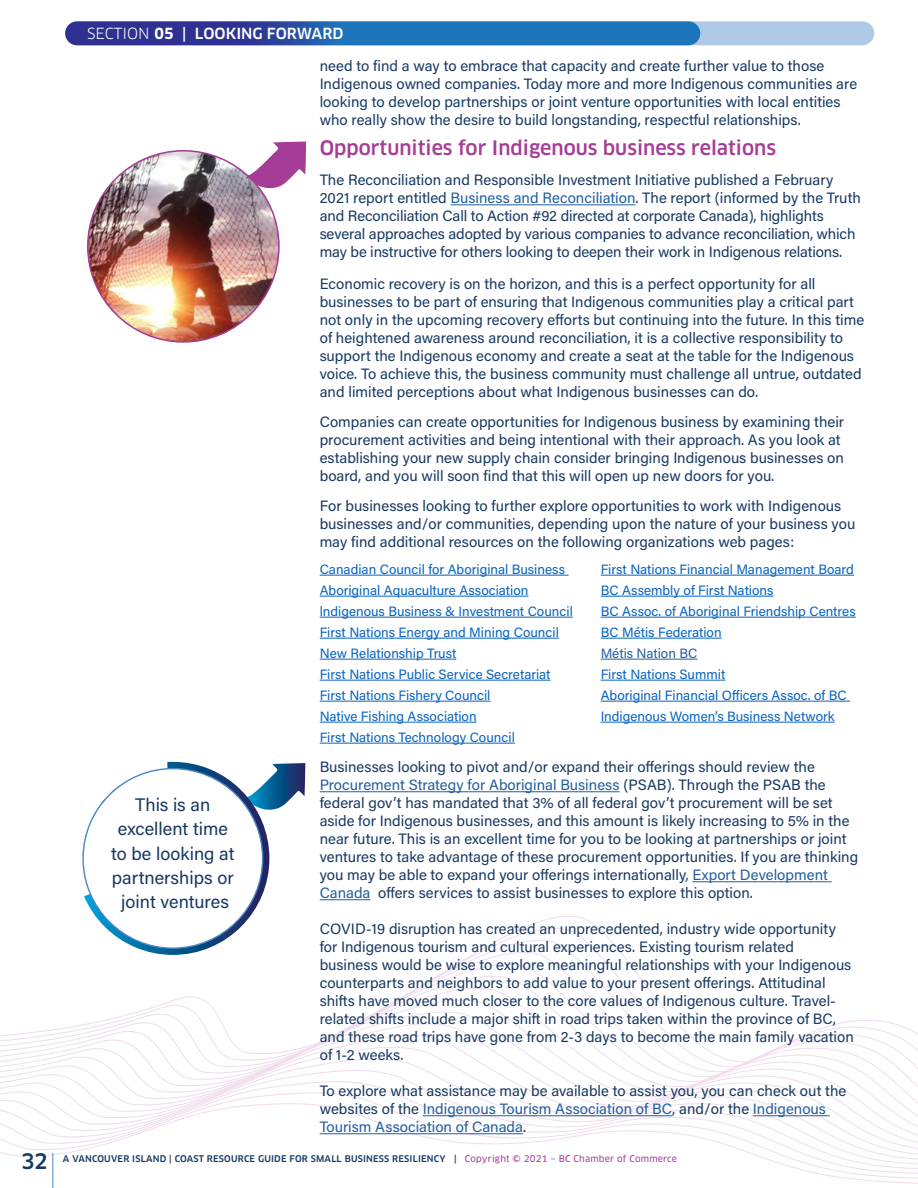
<style>
.page{position:relative;width:918px;height:1188px;background:#fff}
.page>*{position:absolute;margin:0;border:0;box-sizing:border-box;transform-origin:0 0}
.t1{font:500 21px "Clan OT";color:#163962}
.t2{font:500 19.5px "Clan OT";color:#a53c96}
.t3{font:18.15px/24.3px "Acumin Variable Concept";color:#173963;text-align:center}
.t4{font:15px/18px "Acumin Variable Concept";color:#173963}
.t5{font:500 15px "Clan OT";color:#fff}
.t6{font:13.5px/21px "Acumin Variable Concept";color:#0563c1}
.t7{font:13.5px "Acumin Variable Concept";letter-spacing:-.005em;color:#215e9e}
.t8{font:500 9px "Clan OT";letter-spacing:.02em;color:#163962}
.s1{font-weight:400}
.s2{font-weight:700}
.s3{color:#215e9e}
.s4{font-family:"Clan OT News";font-weight:400;color:#a53c96}
</style>
<div class="page">
<svg style="left:105px;top:1008px;width:570px;height:12px"></svg>
<svg style="left:35px;top:1020px;width:880px;height:12px"></svg>
<svg style="left:1px;top:1032px;width:917px;height:12px"></svg>
<svg style="left:1px;top:1044px;width:917px;height:11px"></svg>
<svg style="left:1px;top:1055px;width:917px;height:13px"></svg>
<svg style="left:1px;top:1068px;width:917px;height:11px"></svg>
<svg style="left:1px;top:1079px;width:917px;height:12px"></svg>
<svg style="left:1px;top:1091px;width:915px;height:10px"></svg>
<svg style="left:1px;top:1101px;width:917px;height:87px"></svg>
<div style="left:65px;top:21px;width:809px;height:24px;background:#aecae6;border-radius:12px"></div>
<svg style="left:65px;top:21px;width:635px;height:24px"></svg>
<svg style="left:245px;top:763px;width:60px;height:53px"></svg>
<svg style="left:76px;top:762px;width:193px;height:193px"></svg>
<svg style="left:76px;top:761px;width:93px;height:136px"></svg>
<div style="left:83px;top:769px;width:180px;height:179px;background:#fff;border-radius:50%"></div>
<hr style="left:320px;top:791px;width:300px;height:1px;background:#215e9e">
<hr style="left:693px;top:881px;width:139px;height:1px;background:#215e9e">
<hr style="left:320px;top:899px;width:51px;height:1px;background:#215e9e">
<hr style="left:423px;top:1115px;width:249px;height:1px;background:#215e9e">
<hr style="left:753px;top:1115px;width:77px;height:1px;background:#215e9e">
<hr style="left:320px;top:1133px;width:203px;height:1px;background:#215e9e">
<hr style="left:320px;top:575px;width:249px;height:1px;background:#0563c1">
<hr style="left:320px;top:596px;width:208px;height:1px;background:#0563c1">
<hr style="left:320px;top:617px;width:253px;height:1px;background:#0563c1">
<hr style="left:320px;top:638px;width:239px;height:1px;background:#0563c1">
<hr style="left:320px;top:659px;width:136px;height:1px;background:#0563c1">
<hr style="left:320px;top:680px;width:231px;height:1px;background:#0563c1">
<hr style="left:320px;top:701px;width:171px;height:1px;background:#0563c1">
<hr style="left:320px;top:722px;width:157px;height:1px;background:#0563c1">
<hr style="left:320px;top:743px;width:195px;height:1px;background:#0563c1">
<hr style="left:601px;top:575px;width:253px;height:1px;background:#0563c1">
<hr style="left:601px;top:596px;width:173px;height:1px;background:#0563c1">
<hr style="left:601px;top:617px;width:255px;height:1px;background:#0563c1">
<hr style="left:601px;top:638px;width:121px;height:1px;background:#0563c1">
<hr style="left:601px;top:659px;width:96px;height:1px;background:#215e9e">
<hr style="left:601px;top:680px;width:125px;height:1px;background:#0563c1">
<hr style="left:601px;top:701px;width:249px;height:1px;background:#0563c1">
<hr style="left:601px;top:722px;width:234px;height:1px;background:#0563c1">
<hr style="left:451px;top:204px;width:184px;height:1px;background:#215e9e">
<svg style="left:246px;top:142px;width:60px;height:52px"></svg>
<img style="left:88px;top:151px;width:191px;height:191px;border-radius:96px">
<p class="t5" style="left:87px;top:25px;width:258px"><span class="s1">SECTION</span> <span class="s2">05</span> | LOOKING FORWARD</p>
<p class="t4" style="left:320px;top:57px;width:539px">need to find a way to embrace that capacity and create further value to those Indigenous owned companies. Today more and more Indigenous communities are looking to develop partnerships or joint venture opportunities with local entities who really show the desire to build longstanding, respectful relationships.</p>
<h2 class="t2" style="left:320px;top:137px;width:458px">Opportunities for Indigenous business relations</h2>
<p class="t4" style="left:320px;top:171px;width:543px">The Reconciliation and Responsible Investment Initiative published a February 2021 report entitled <span class="s3">Business and Reconciliation</span>. The report (informed by the Truth and Reconciliation Call to Action #92 directed at corporate Canada), highlights several approaches adopted by various companies to advance reconciliation, which may be instructive for others looking to deepen their work in Indigenous relations.</p>
<p class="t4" style="left:320px;top:274px;width:546px">Economic recovery is on the horizon, and this is a perfect opportunity for all businesses to be part of ensuring that Indigenous communities play a critical part not only in the upcoming recovery efforts but continuing into the future. In this time of heightened awareness around reconciliation, it is a collective responsibility to support the Indigenous economy and create a seat at the table for the Indigenous voice. To achieve this, the business community must challenge all untrue, outdated and limited perceptions about what Indigenous businesses can do.</p>
<p class="t4" style="left:320px;top:412px;width:526px">Companies can create opportunities for Indigenous business by examining their procurement activities and being intentional with their approach. As you look at establishing your new supply chain consider bringing Indigenous businesses on board, and you will soon find that this will open up new doors for you.</p>
<p class="t4" style="left:320px;top:496px;width:537px">For businesses looking to further explore opportunities to work with Indigenous businesses and/or communities, depending upon the nature of your business you may find additional resources on the following organizations web pages:</p>
<p class="t3" style="left:111px;top:792px;width:125px">This is an excellent time to be looking at partnerships or joint ventures</p>
<p class="t6" style="left:320px;top:558px;width:255px">Canadian Council for Aboriginal Business Aboriginal Aquaculture Association lndigenous Business &amp; Investment Council First Nations Energy and Mining Council New Relationship Trust<br>First Nations Public Service Secretariat First Nations Fishery Council<br>Native Fishing Association<br>First Nations Technology Council</p>
<p class="t6" style="left:601px;top:558px;width:257px">First Nations Financial Management Board BC Assembly of First Nations<br>BC Assoc. of Aboriginal Friendship Centres BC Métis Federation</p>
<p class="t7" style="left:601px;top:644px;width:98px">Métis Nation BC</p>
<p class="t6" style="left:601px;top:663px;width:247px">First Nations Summit<br>Aboriginal Financial Officers Assoc. of BC<br>Indigenous Women’s Business Network</p>
<p class="t4" style="left:320px;top:757px;width:540px">Businesses looking to pivot and/or expand their offerings should review the <span class="s3">Procurement Strategy for Aboriginal Business</span> (PSAB). Through the PSAB the federal gov’t has mandated that 3% of all federal gov’t procurement will be set aside for Indigenous businesses, and this amount is likely increasing to 5% in the near future. This is an excellent time for you to be looking at partnerships or joint ventures to take advantage of these procurement opportunities. If you are thinking you may be able to expand your offerings internationally, <span class="s3">Export Development Canada</span> offers services to assist businesses to explore this option.</p>
<p class="t4" style="left:320px;top:919px;width:536px">COVID-19 disruption has created an unprecedented, industry wide opportunity for Indigenous tourism and cultural experiences. Existing tourism related business would be wise to explore meaningful relationships with your Indigenous counterparts and neighbors to add value to your present offerings. Attitudinal shifts have moved much closer to the core values of Indigenous culture. Travel&shy;related shifts include a major shift in road trips taken within the province of BC, and these road trips have gone from 2-3 days to become the main family vacation of 1-2 weeks.</p>
<p class="t4" style="left:320px;top:1081px;width:528px">To explore what assistance may be available to assist you, you can check out the websites of the <span class="s3">Indigenous Tourism Association of BC</span>, and/or the <span class="s3">Indigenous<br>Tourism Association of Canada</span>.</p>
<h1 class="t1" style="left:21px;top:1149px;width:28px">32</h1>
<p class="t8" style="left:63px;top:1154px;width:616px">A VANCOUVER ISLAND | COAST RESOURCE GUIDE FOR SMALL BUSINESS RESILIENCY | <span class="s4">Copyright © 2021 – BC Chamber of Commerce</span></p>
</div>
